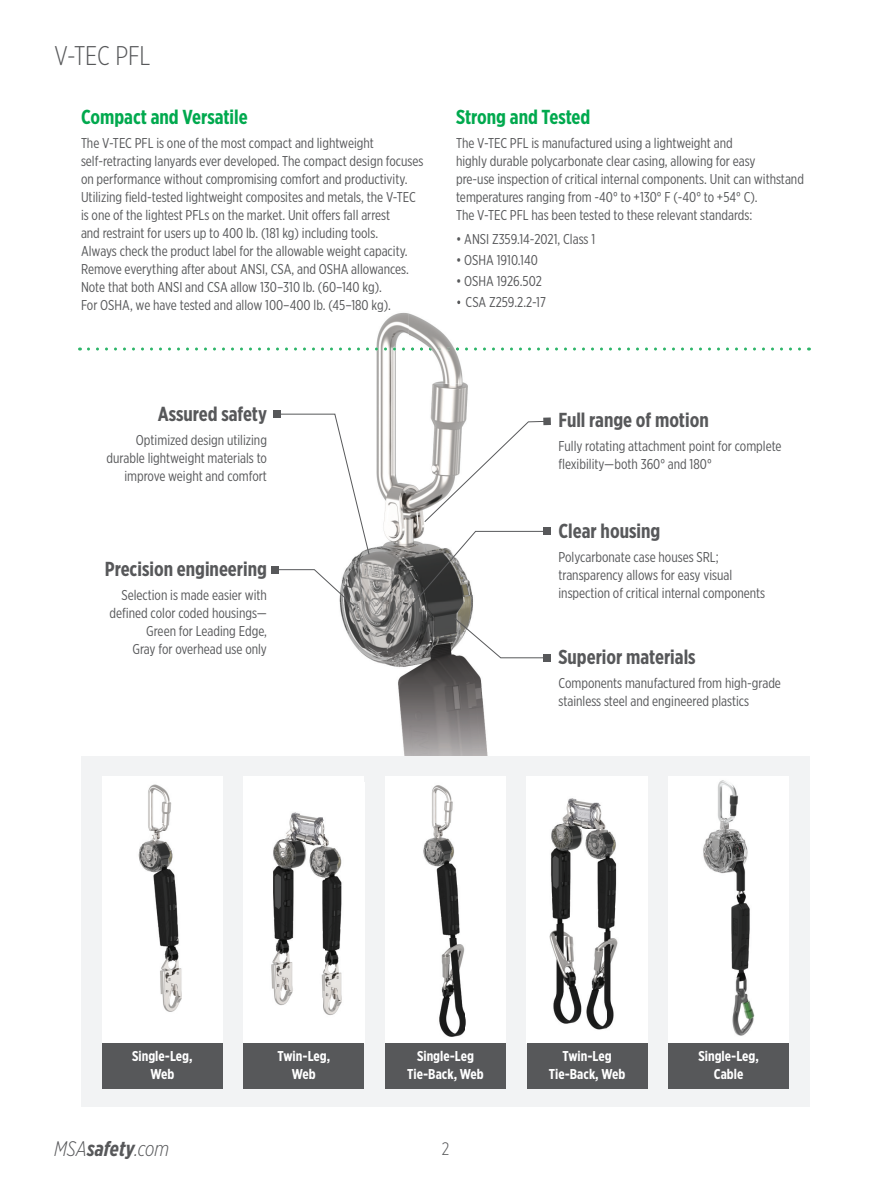
<style>
.page{position:relative;width:891px;height:1188px;background:#fff}
.page>*{position:absolute;margin:0;border:0;box-sizing:border-box;transform-origin:0 0}
.t1{font:300 27px "Gotham X Narrow";color:#57585a}
.t2{font:italic 300 21px "Gotham X Narrow";letter-spacing:-.005em;color:#57585a}
.t3{font:700 20.25px "Gotham X Narrow";color:#57585a}
.t4{font:700 20.25px "Gotham X Narrow";color:#00a94e}
.t5{font:300 18px "Gotham X Narrow";color:#57585a}
.t6{font:14.25px/18px "Gotham X Narrow";color:#57585a}
.t7{font:700 14.25px/18px "Gotham X Narrow";color:#fff;text-align:center}
.s1{font-weight:700}
</style>
<div class="page">
<img style="left:303px;top:312px;width:282px;height:290px">
<img style="left:297px;top:602px;width:96px;height:155px">
<img style="left:393px;top:602px;width:12px;height:30px">
<img style="left:360px;top:632px;width:155px;height:125px">
<div style="left:81px;top:757px;width:729px;height:350px;background:#f2f3f4"></div>
<svg style="left:281px;top:413px;width:89px;height:142px"></svg>
<div style="left:273px;top:410px;width:8px;height:8px;background:#57585a"></div>
<svg style="left:274px;top:569px;width:81px;height:38px"></svg>
<div style="left:271px;top:566px;width:8px;height:7px;background:#57585a"></div>
<svg style="left:424px;top:421px;width:124px;height:102px"></svg>
<div style="left:543px;top:417px;width:8px;height:8px;background:#57585a"></div>
<div style="left:543px;top:528px;width:8px;height:7px;background:#57585a"></div>
<svg style="left:405px;top:531px;width:143px;height:128px"></svg>
<div style="left:543px;top:654px;width:8px;height:8px;background:#57585a"></div>
<img style="left:102px;top:779px;width:121px;height:264px">
<div style="left:244px;top:776px;width:120px;height:267px;background:#fff"></div>
<img style="left:271px;top:812px;width:71px;height:203px">
<img style="left:385px;top:781px;width:121px;height:262px">
<img style="left:527px;top:776px;width:120px;height:267px">
<div style="left:668px;top:776px;width:121px;height:267px;background:#fff"></div>
<img style="left:703px;top:780px;width:52px;height:256px">
<svg style="left:87px;top:348px;width:714px;height:3px"></svg>
<img style="left:409px;top:312px;width:53px;height:72px">
<svg style="left:457px;top:300px;width:4px;height:4px"></svg>
<img style="left:411px;top:348px;width:48px;height:3px">
<div style="left:102px;top:1043px;width:121px;height:45px;background:#57585a"></div>
<div style="left:244px;top:1043px;width:120px;height:45px;background:#57585a"></div>
<div style="left:385px;top:1043px;width:121px;height:45px;background:#57585a"></div>
<div style="left:527px;top:1043px;width:120px;height:45px;background:#57585a"></div>
<div style="left:668px;top:1043px;width:121px;height:45px;background:#57585a"></div>
<h1 class="t1" style="left:54px;top:39px;width:98px">V-TEC PFL</h1>
<h3 class="t4" style="left:81px;top:105px;width:168px">Compact and Versatile</h3>
<p class="t6" style="left:81px;top:134px;width:344px">The V-TEC PFL is one of the most compact and lightweight self-retracting lanyards ever developed. The compact design focuses on performance without compromising comfort and productivity.<br>Utilizing field-tested lightweight composites and metals, the V-TEC is one of the lightest PFLs on the market. Unit offers fall arrest<br>and restraint for users up to 400 lb. (181 kg) including tools.<br>Always check the product label for the allowable weight capacity.<br>Remove everything after about ANSI, CSA, and OSHA allowances.<br>Note that both ANSI and CSA allow 130–310 lb. (60–140 kg).<br>For OSHA, we have tested and allow 100–400 lb. (45–180 kg).</p>
<h3 class="t4" style="left:456px;top:105px;width:136px">Strong and Tested</h3>
<p class="t6" style="left:456px;top:134px;width:349px">The V-TEC PFL is manufactured using a lightweight and<br>highly durable polycarbonate clear casing, allowing for easy<br>pre-use inspection of critical internal components. Unit can withstand temperatures ranging from -40° to +130° F (-40° to +54° C).<br>The V-TEC PFL has been tested to these relevant standards:</p>
<p class="t6" style="left:456px;top:230px;width:141px">• ANSI Z359.14-2021, Class 1</p>
<p class="t6" style="left:456px;top:251px;width:83px">• OSHA 1910.140</p>
<p class="t6" style="left:456px;top:272px;width:87px">• OSHA 1926.502</p>
<p class="t6" style="left:456px;top:293px;width:91px">• CSA Z259.2.2-17</p>
<h3 class="t3" style="left:158px;top:401px;width:111px">Assured safety</h3>
<p class="t6" style="left:107px;top:431px;width:162px;text-align:right">Optimized design utilizing durable lightweight materials to improve weight and comfort</p>
<h3 class="t3" style="left:105px;top:556px;width:164px">Precision engineering</h3>
<p class="t6" style="left:110px;top:585px;width:159px;text-align:right">Selection is made easier with defined color coded housings—<br>Green for Leading Edge,<br>Gray for overhead use only</p>
<h3 class="t3" style="left:558px;top:407px;width:152px">Full range of motion</h3>
<p class="t6" style="left:558px;top:437px;width:225px">Fully rotating attachment point for complete flexibility—both 360° and 180°</p>
<h3 class="t3" style="left:558px;top:519px;width:103px">Clear housing</h3>
<p class="t6" style="left:558px;top:548px;width:208px">Polycarbonate case houses SRL; transparency allows for easy visual inspection of critical internal components</p>
<h3 class="t3" style="left:558px;top:645px;width:139px">Superior materials</h3>
<p class="t6" style="left:558px;top:674px;width:224px">Components manufactured from high-grade stainless steel and engineered plastics</p>
<p class="t7" style="left:132px;top:1047px;width:62px">Single-Leg,<br>Web</p>
<p class="t7" style="left:278px;top:1047px;width:54px">Twin-Leg,<br>Web</p>
<p class="t7" style="left:407px;top:1047px;width:78px">Single-Leg<br>Tie-Back, Web</p>
<p class="t7" style="left:549px;top:1047px;width:78px">Twin-Leg<br>Tie-Back, Web</p>
<p class="t7" style="left:698px;top:1047px;width:62px">Single-Leg,<br>Cable</p>
<h2 class="t2" style="left:54px;top:1136px;width:116px">MSA<span class="s1">safety</span>.com</h2>
<p class="t5" style="left:442px;top:1138px;width:9px">2</p>
</div>
